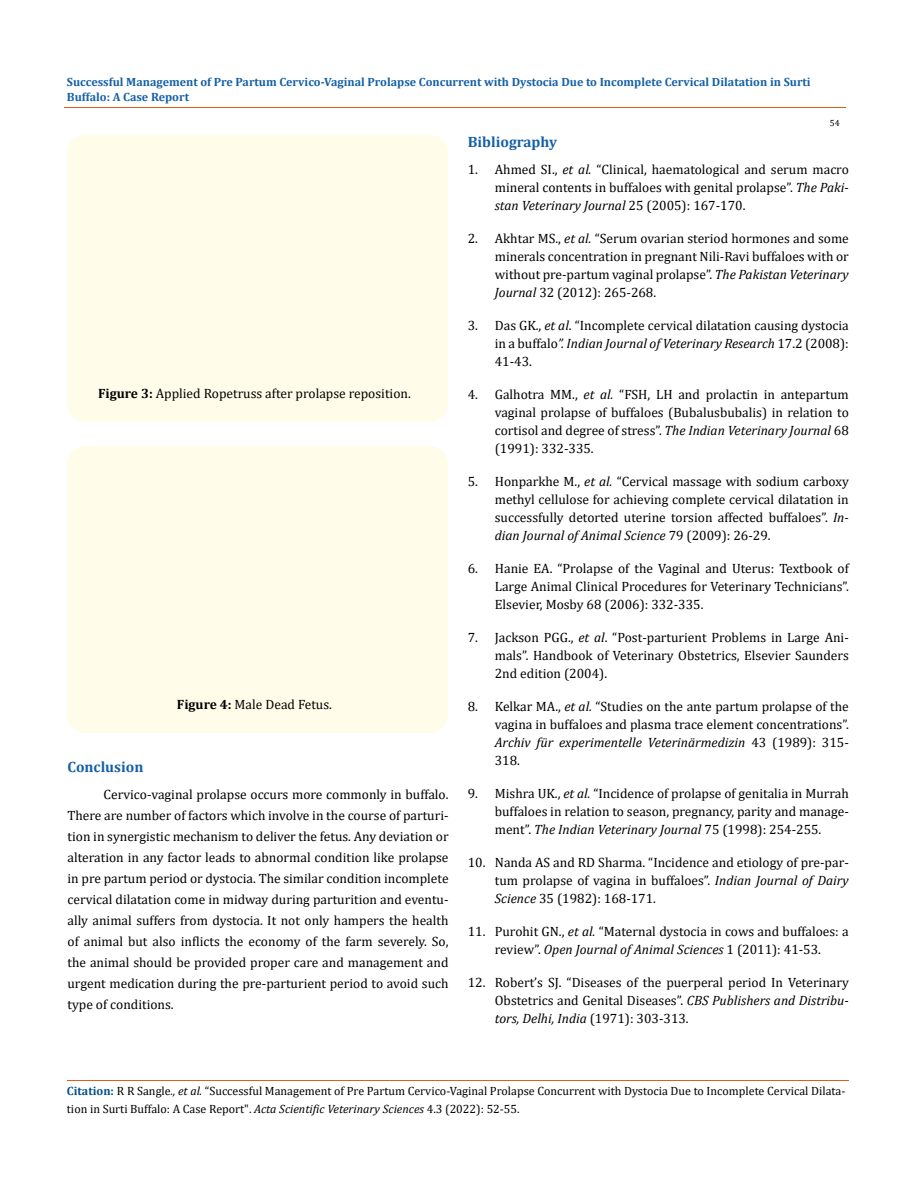
<style>
.page{position:relative;width:917px;height:1188px;background:#fff}
.page>*{position:absolute;margin:0;border:0;box-sizing:border-box;transform-origin:0 0}
.t1{font:700 15px "Cambria";color:#1560a6}
.t2{font:13.5px/18px "Cambria";color:#000;text-align:justify}
.t3{font:12px/18px "Cambria";color:#000}
.t4{font:700 12px/15px "Cambria";color:#1560a6}
.t5{font:9px "Cambria";color:#000}
.s1{font-weight:700}
.s2{font-style:italic}
.s3{font-weight:700;color:#035089}
</style>
<div class="page">
<div style="left:67px;top:135px;width:381px;height:287px;background:#fffde9;border-radius:18px"></div>
<div style="left:67px;top:446px;width:381px;height:287px;background:#fffde9;border-radius:18px"></div>
<hr style="left:64px;top:108px;width:781px;height:1px;background:#e05d1a">
<hr style="left:67px;top:1080px;width:781px;height:1px;background:#e05d1a">
<p class="t4" style="left:67px;top:74px;width:745px">Successful Management of Pre Partum Cervico-Vaginal Prolapse Concurrent with Dystocia Due to Incomplete Cervical Dilatation in Surti<br>Buffalo: A Case Report</p>
<p class="t5" style="left:829px;top:118px;width:11px">54</p>
<p class="t2" style="left:98px;top:385px;width:314px"><span class="s1">Figure 3:</span> Applied Ropetruss after prolapse reposition.</p>
<p class="t2" style="left:177px;top:696px;width:156px"><span class="s1">Figure 4:</span> Male Dead Fetus.</p>
<p class="t1" style="left:68px;top:757px;width:77px">Conclusion</p>
<p class="t2" style="left:67px;top:784px;width:382px;line-height:21px;text-indent:36px">Cervico-vaginal prolapse occurs more commonly in buffalo.<br>There are number of factors which involve in the course of parturi&shy;tion in synergistic mechanism to deliver the fetus. Any deviation or alteration in any factor leads to abnormal condition like prolapse in pre partum period or dystocia. The similar condition incomplete cervical dilatation come in midway during parturition and eventu&shy;ally animal suffers from dystocia. It not only hampers the health of animal but also inflicts the economy of the farm severely. So, the animal should be provided proper care and management and urgent medication during the pre-parturient period to avoid such type of conditions.</p>
<p class="t1" style="left:468px;top:131px;width:91px">Bibliography</p>
<p class="t2" style="left:495px;top:160px;width:355px;text-indent:-27px">1. Ahmed SI., <span class="s2">et al.</span> “Clinical, haematological and serum macro mineral contents in buffaloes with genital prolapse”. <span class="s2">The Paki&shy;stan Veterinary Journal</span> 25 (2005): 167-170.</p>
<p class="t2" style="left:495px;top:229px;width:355px;text-indent:-27px">2. Akhtar MS., <span class="s2">et al.</span> “Serum ovarian steriod hormones and some minerals concentration in pregnant Nili-Ravi buffaloes with or without pre-partum vaginal prolapse”. <span class="s2">The Pakistan Veterinary Journal</span> 32 (2012): 265-268.</p>
<p class="t2" style="left:495px;top:316px;width:355px;text-indent:-27px">3. Das GK., <span class="s2">et al</span>. “Incomplete cervical dilatation causing dystocia in a buffalo<span class="s2">”. Indian Journal of Veterinary Research</span> 17.2 (2008):<br>41-43.</p>
<p class="t2" style="left:495px;top:385px;width:355px;text-indent:-27px">4. Galhotra MM., <span class="s2">et al.</span> “FSH, LH and prolactin in antepartum vaginal prolapse of buffaloes (Bubalusbubalis) in relation to cortisol and degree of stress”. <span class="s2">The Indian Veterinary Journal</span> 68 (1991): 332-335.</p>
<p class="t2" style="left:495px;top:472px;width:355px;text-indent:-27px">5. Honparkhe M., <span class="s2">et al.</span> “Cervical massage with sodium carboxy methyl cellulose for achieving complete cervical dilatation in successfully detorted uterine torsion affected buffaloes”. <span class="s2">In&shy;dian Journal of Animal Science</span> 79 (2009): 26-29.</p>
<p class="t2" style="left:495px;top:559px;width:355px;text-indent:-27px">6. Hanie EA. “Prolapse of the Vaginal and Uterus: Textbook of Large Animal Clinical Procedures for Veterinary Technicians”.<br>Elsevier, Mosby 68 (2006): 332-335.</p>
<p class="t2" style="left:495px;top:628px;width:355px;text-indent:-27px">7. Jackson PGG., <span class="s2">et al</span>. “Post-parturient Problems in Large Ani&shy;mals”. Handbook of Veterinary Obstetrics, Elsevier Saunders 2nd edition (2004).</p>
<p class="t2" style="left:495px;top:697px;width:355px;text-indent:-27px">8. Kelkar MA., <span class="s2">et al.</span> “Studies on the ante partum prolapse of the vagina in buffaloes and plasma trace element concentrations”.<br><span class="s2">Archiv für experimentelle Veterinärmedizin</span> 43 (1989): 315- 318.</p>
<p class="t2" style="left:495px;top:784px;width:355px;text-indent:-27px">9. Mishra UK., <span class="s2">et al.</span> “Incidence of prolapse of genitalia in Murrah buffaloes in relation to season, pregnancy, parity and manage&shy;ment”. <span class="s2">The Indian Veterinary Journal</span> 75 (1998): 254-255.</p>
<p class="t2" style="left:495px;top:853px;width:355px;text-indent:-27px">10. Nanda AS and RD Sharma. “Incidence and etiology of pre-par&shy;tum prolapse of vagina in buffaloes”. <span class="s2">Indian Journal of Dairy Science</span> 35 (1982): 168-171.</p>
<p class="t2" style="left:468px;top:922px;width:382px;text-align:center">11. Purohit GN., <span class="s2">et al.</span> “Maternal dystocia in cows and buffaloes: a review”. <span class="s2">Open Journal of Animal Sciences</span> 1 (2011): 41-53.</p>
<p class="t2" style="left:495px;top:973px;width:355px;text-indent:-27px">12. Robert’s SJ. “Diseases of the puerperal period In Veterinary Obstetrics and Genital Diseases”. <span class="s2">CBS Publishers and Distribu&shy;tors, Delhi, India</span> (1971): 303-313.</p>
<p class="t3" style="left:67px;top:1082px;width:780px"><span class="s3">Citation:</span> R R Sangle<span class="s2">., et al.</span> “Successful Management of Pre Partum Cervico-Vaginal Prolapse Concurrent with Dystocia Due to Incomplete Cervical Dilata&shy;tion in Surti Buffalo: A Case Report". <span class="s2">Acta Scientific Veterinary Sciences</span> 4.3 (2022): 52-55.</p>
</div>
